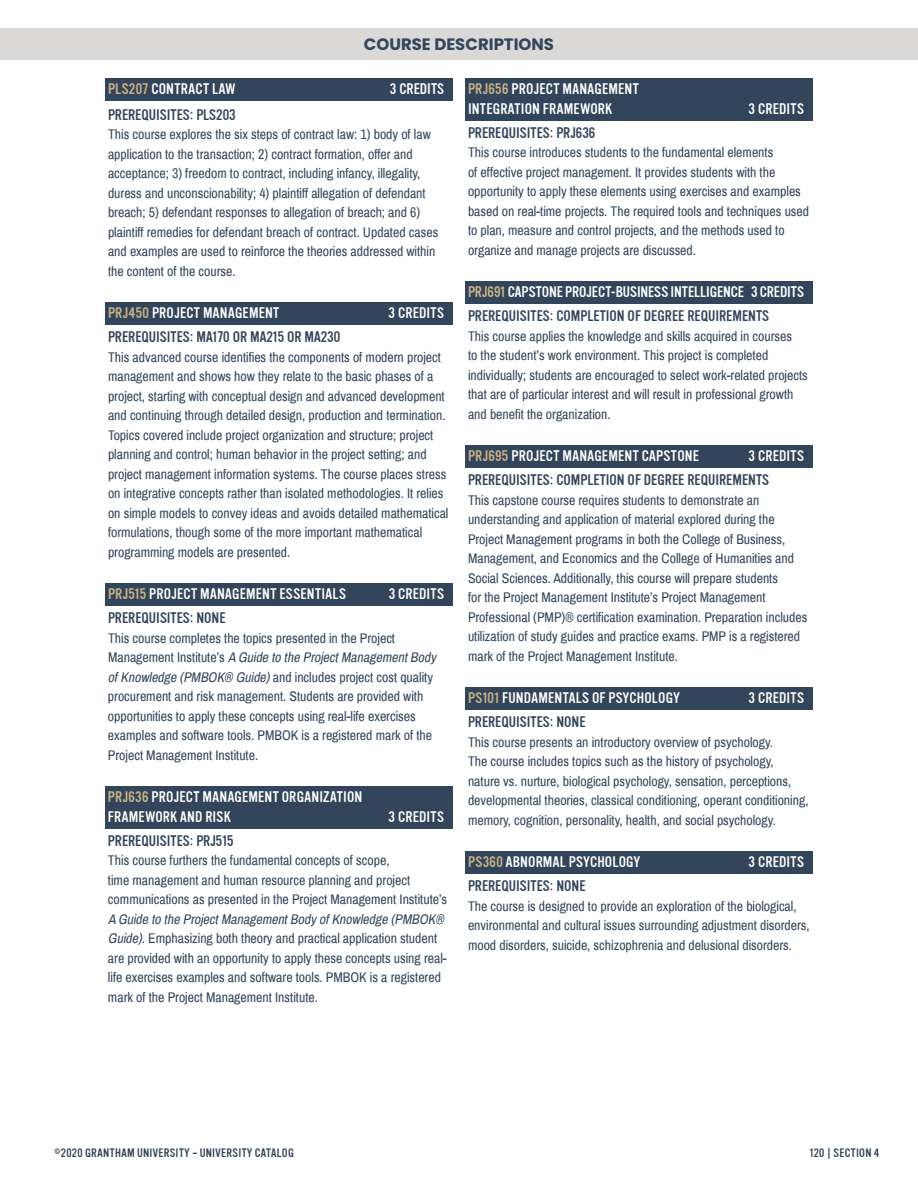
<style>
.page{position:relative;width:918px;height:1188px;background:#fff}
.page>*{position:absolute;margin:0;border:0;box-sizing:border-box;transform-origin:0 0}
.t1{font:700 16.5px "Poppins";color:#33455a}
.t2{font:15px/19.5px "Pragati Narrow";color:#33455a}
.t3{font:15px/19.5px "Vinyl";letter-spacing:.01em;color:#fff}
.t4{font:15px "Vinyl";color:#33455a}
.t5{font:12px "Vinyl";letter-spacing:.03em;color:#33455a}
.s1{color:#cdb587}
.s2{font-style:italic}
.s3{color:#33455a}
</style>
<div class="page">
<div style="left:0;top:28px;width:918px;height:32px;background:#dbd8d8"></div>
<div style="left:105px;top:78px;width:348px;height:23px;background:#33455a"></div>
<div style="left:105px;top:302px;width:348px;height:23px;background:#33455a"></div>
<div style="left:105px;top:583px;width:348px;height:23px;background:#33455a"></div>
<div style="left:105px;top:786px;width:348px;height:42px;background:#33455a"></div>
<div style="left:465px;top:78px;width:348px;height:42px;background:#33455a"></div>
<div style="left:465px;top:281px;width:348px;height:23px;background:#33455a"></div>
<div style="left:465px;top:445px;width:348px;height:23px;background:#33455a"></div>
<div style="left:465px;top:687px;width:348px;height:23px;background:#33455a"></div>
<div style="left:465px;top:851px;width:348px;height:23px;background:#33455a"></div>
<p class="t1" style="left:364px;top:35px;width:192px">COURSE DESCRIPTIONS</p>
<p class="t3" style="left:108px;top:80px;width:129px"><span class="s1">PLS207</span> CONTRACT LAW</p>
<p class="t3" style="left:390px;top:80px;width:56px">3 CREDITS</p>
<p class="t4" style="left:108px;top:106px;width:129px">PREREQUISITES: PLS203</p>
<p class="t2" style="left:108px;top:124px;width:332px">This course explores the six steps of contract law: 1) body of law application to the transaction; 2) contract formation, offer and acceptance; 3) freedom to contract, including infancy, illegality, duress and unconscionability; 4) plaintiff allegation of defendant breach; 5) defendant responses to allegation of breach; and 6) plaintiff remedies for defendant breach of contract. Updated cases and examples are used to reinforce the theories addressed within the content of the course.</p>
<p class="t3" style="left:108px;top:304px;width:173px"><span class="s1">PRJ450</span> PROJECT MANAGEMENT</p>
<p class="t3" style="left:389px;top:304px;width:57px">3 CREDITS</p>
<p class="t4" style="left:108px;top:329px;width:234px">PREREQUISITES: MA170 OR MA215 OR MA230</p>
<p class="t2" style="left:108px;top:347px;width:342px">This advanced course identifies the components of modern project management and shows how they relate to the basic phases of a project, starting with conceptual design and advanced development and continuing through detailed design, production and termination.<br>Topics covered include project organization and structure; project planning and control; human behavior in the project setting; and project management information systems. The course places stress on integrative concepts rather than isolated methodologies. It relies on simple models to convey ideas and avoids detailed mathematical formulations, though some of the more important mathematical programming models are presented.</p>
<p class="t3" style="left:108px;top:585px;width:239px"><span class="s1">PRJ515</span> PROJECT MANAGEMENT ESSENTIALS</p>
<p class="t3" style="left:389px;top:585px;width:57px">3 CREDITS</p>
<p class="t4" style="left:108px;top:610px;width:119px">PREREQUISITES: NONE</p>
<p class="t2" style="left:108px;top:628px;width:334px">This course completes the topics presented in the Project<br>M a n ag e m e n t I n s t i t u t e ’ s <span class="s2">AGuidetotheProjectManagementBody ofKnowledge(PMBOK® Guide)</span>and includes project cost quality procurement and risk management. Students are provided with opportunities to apply these concepts using real-life exercises examples and software tools. PMBOK is a registered mark of the Project Management Institute.</p>
<p class="t3" style="left:108px;top:788px;width:256px"><span class="s1">PRJ636</span> PROJECT MANAGEMENT ORGANIZATION<br>FRAMEWORK AND RISK</p>
<p class="t3" style="left:389px;top:807px;width:57px">3 CREDITS</p>
<p class="t4" style="left:108px;top:832px;width:127px">PREREQUISITES: PRJ515</p>
<p class="t2" style="left:108px;top:850px;width:341px">This course furthers the fundamental concepts of scope,<br>time management and human resource planning and project communications as presented in the Project Management Institute’s</p>
<p class="t2" style="left:108px;top:909px;width:342px"><span class="s2">AGuidetotheProjectManagementBodyofKnowledge(PMBOK® Guide)</span>. Emphasizing both theory and practical application student are provided with an opportunity to apply these concepts using real&shy;life exercises examples and software tools. PMBOK is a registered mark of the Project Management Institute.</p>
<p class="t3" style="left:468px;top:80px;width:172px"><span class="s1">PRJ656</span> PROJECT MANAGEMENT<br>INTEGRATION FRAMEWORK</p>
<p class="t3" style="left:749px;top:99px;width:57px">3 CREDITS</p>
<p class="t4" style="left:468px;top:124px;width:129px">PREREQUISITES: PRJ636</p>
<p class="t2" style="left:468px;top:142px;width:343px">This course introduces students to the fundamental elements<br>of effective project management. It provides students with the opportunity to apply these elements using exercises and examples based on real-time projects. The required tools and techniques used to plan, measure and control projects, and the methods used to organize and manage projects are discussed.</p>
<p class="t3" style="left:468px;top:280px;width:337px;line-height:24px"><span class="s1">PRJ691</span> CAPSTONE PROJECT-BUSINESS INTELLIGENCE 3 CREDITS<br><span class="s3">PREREQUISITES: COMPLETION OF DEGREE REQUIREMENTS</span></p>
<p class="t2" style="left:468px;top:326px;width:341px">This course applies the knowledge and skills acquired in courses<br>to the student’s work environment. This project is completed individually; students are encouraged to select work-related projects that are of particular interest and will result in professional growth and benefit the organization.</p>
<p class="t3" style="left:468px;top:447px;width:232px"><span class="s1">PRJ695</span> PROJECT MANAGEMENT CAPSTONE</p>
<p class="t3" style="left:749px;top:447px;width:57px">3 CREDITS</p>
<p class="t4" style="left:468px;top:472px;width:303px">PREREQUISITES: COMPLETION OF DEGREE REQUIREMENTS</p>
<p class="t2" style="left:468px;top:490px;width:341px">This capstone course requires students to demonstrate an understanding and application of material explored during the Project Management programs in both the College of Business, Management, and Economics and the College of Humanities and Social Sciences. Additionally, this course will prepare students<br>for the Project Management Institute’s Project Management Professional (PMP)® certification examination. Preparation includes utilization of study guides and practice exams. PMP is a registered mark of the Project Management Institute.</p>
<p class="t3" style="left:468px;top:689px;width:213px"><span class="s1">PS101</span> FUNDAMENTALS OF PSYCHOLOGY</p>
<p class="t3" style="left:749px;top:689px;width:57px">3 CREDITS</p>
<p class="t4" style="left:468px;top:714px;width:119px">PREREQUISITES: NONE</p>
<p class="t2" style="left:468px;top:732px;width:342px">This course presents an introductory overview of psychology.<br>The course includes topics such as the history of psychology, nature vs. nurture, biological psychology, sensation, perceptions, developmental theories, classical conditioning, operant conditioning, memory, cognition, personality, health, and social psychology.</p>
<p class="t3" style="left:468px;top:853px;width:174px"><span class="s1">PS360</span> ABNORMAL PSYCHOLOGY</p>
<p class="t3" style="left:749px;top:853px;width:57px">3 CREDITS</p>
<p class="t4" style="left:468px;top:878px;width:119px">PREREQUISITES: NONE</p>
<p class="t2" style="left:468px;top:896px;width:343px">The course is designed to provide an exploration of the biological, environmental and cultural issues surrounding adjustment disorders, mood disorders, suicide, schizophrenia and delusional disorders.</p>
<p class="t5" style="left:54px;top:1146px;width:242px">©2020 GRANTHAM UNIVERSITY – UNIVERSITY CATALOG</p>
<p class="t5" style="left:810px;top:1146px;width:71px">120 | SECTION 4</p>
</div>
